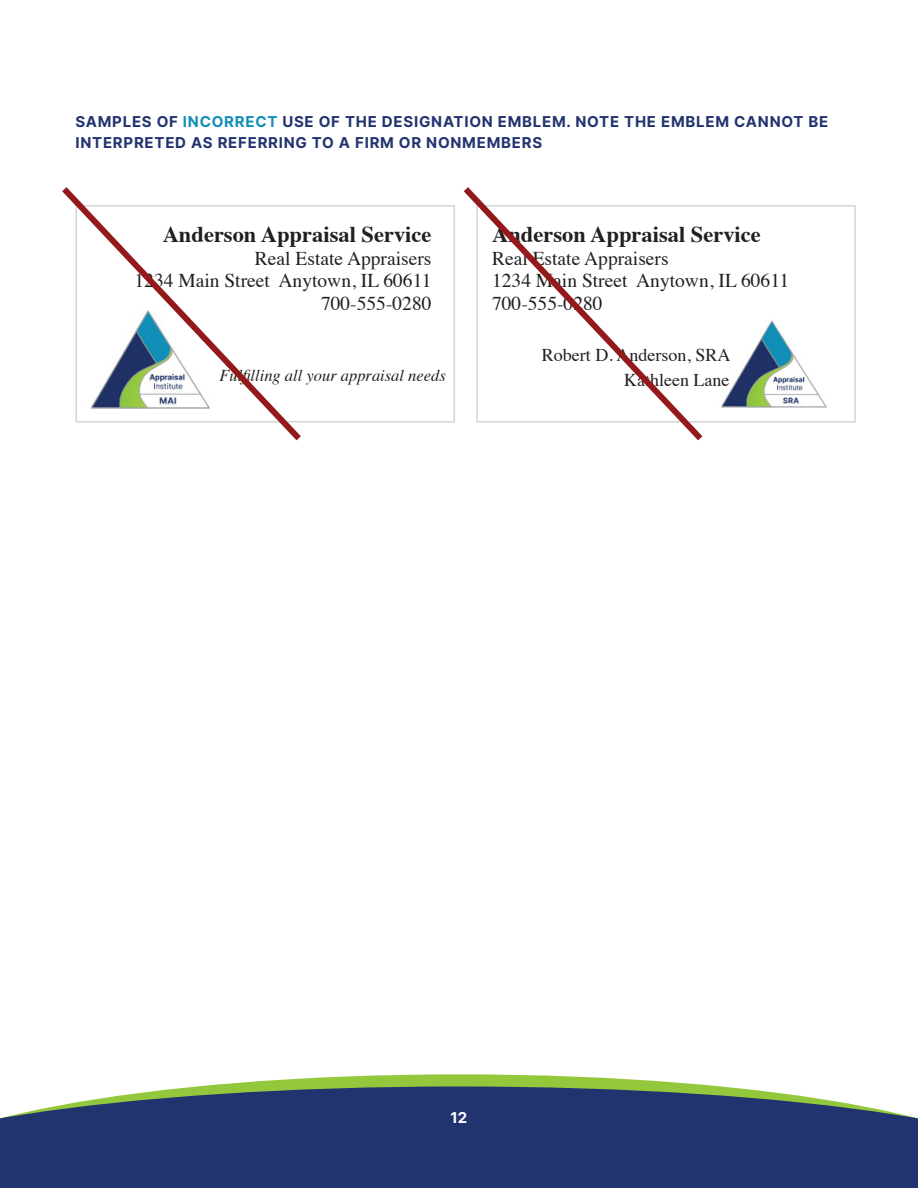
<style>
.page{position:relative;width:918px;height:1188px;background:#fff}
.page>*{position:absolute;margin:0;border:0;box-sizing:border-box;transform-origin:0 0}
.t1{font:700 22.5px "Times";color:#231f20}
.t2{font:19.5px "Times";color:#231f20}
.t3{font:18px "Times";color:#231f20}
.t4{font:italic 16.5px "Times";color:#231f20}
.t5{font:15px/21px "Inter";letter-spacing:.05em;color:#22346f}
.t6{font:15px "Inter";color:#fff}
.s1{color:#118fb8}
</style>
<div class="page">
<svg style="left:202px;top:1074px;width:514px;height:12px;fill:#94c83c"></svg>
<svg style="left:0;top:1086px;width:918px;height:102px;background:#334675"></svg>
<img style="left:721px;top:320px;width:106px;height:88px">
<svg style="left:463px;top:187px;width:246px;height:254px"></svg>
<svg style="left:62px;top:187px;width:245px;height:254px"></svg>
<p class="t5" style="left:76px;top:111px;width:754px">SAMPLES OF <span class="s1">INCORRECT</span> USE OF THE DESIGNATION EMBLEM. NOTE THE EMBLEM CANNOT BE<br>INTERPRETED AS REFERRING TO A FIRM OR NONMEMBERS</p>
<p class="t1" style="left:163px;top:213px;width:270px">Anderson Appraisal Service</p>
<p class="t2" style="left:255px;top:240px;width:178px">Real Estate Appraisers</p>
<p class="t2" style="left:135px;top:262px;width:299px">1234 Main Street Anytown, IL 60611</p>
<p class="t2" style="left:321px;top:285px;width:112px">700-555-0280</p>
<p class="t4" style="left:219px;top:361px;width:228px">Fulfilling all your appraisal needs</p>
<p class="t1" style="left:492px;top:213px;width:270px">Anderson Appraisal Service</p>
<p class="t2" style="left:492px;top:240px;width:178px">Real Estate Appraisers</p>
<p class="t2" style="left:492px;top:262px;width:299px">1234 Main Street Anytown, IL 60611</p>
<p class="t2" style="left:492px;top:285px;width:112px">700-555-0280</p>
<p class="t3" style="left:542px;top:338px;width:190px">Robert D. Anderson, SRA</p>
<p class="t3" style="left:624px;top:364px;width:107px">Kathleen Lane</p>
<p class="t6" style="left:451px;top:1106px;width:18px">12</p>
</div>
